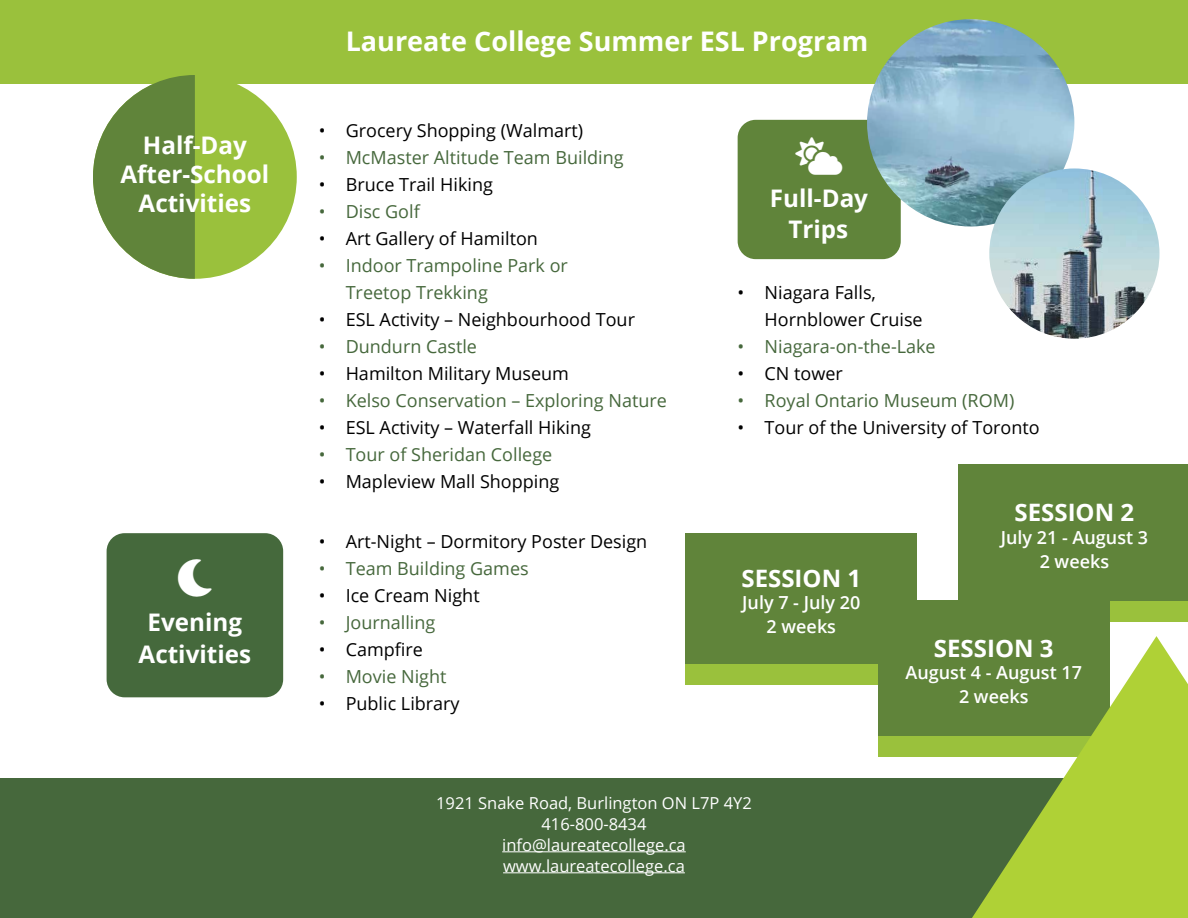
<style>
.page{position:relative;width:1188px;height:918px;background:#fff}
.page>*{position:absolute;margin:0;border:0;box-sizing:border-box;transform-origin:0 0}
.t1{font:700 27px "Open Sans";color:#fff}
.t2{font:700 24.15px/31.5px "Open Sans";color:#fff;text-align:center}
.t3{font:700 24px "Open Sans";color:#fff}
.t4{font:18px/27px "Open Sans";color:#000}
.t5{font:18px/27px "Open Sans";color:#46683c}
.t6{font:600 18px/24px "Open Sans";color:#fff;text-align:center}
.t7{font:16.5px/21px "Open Sans";color:#fff;text-align:center}
</style>
<div class="page">
<div style="left:685px;top:533px;width:231px;height:152px;background:#60843a"></div>
<div style="left:685px;top:664px;width:231px;height:21px;background:#9ac13c"></div>
<div style="left:959px;top:465px;width:229px;height:157px;background:#60843a"></div>
<div style="left:959px;top:601px;width:229px;height:21px;background:#9ac13c"></div>
<div style="left:0;top:779px;width:1188px;height:139px;background:#46683c"></div>
<hr style="left:502px;top:851px;width:184px;height:1px;background:#fff">
<hr style="left:503px;top:872px;width:182px;height:1px;background:#fff">
<div style="left:878px;top:600px;width:231px;height:151px;background:#60843a"></div>
<div style="left:878px;top:737px;width:231px;height:20px;background:#9ac13c"></div>
<svg style="left:972px;top:636px;width:216px;height:282px;fill:#afd136"></svg>
<div style="left:738px;top:120px;width:163px;height:139px;background:#60843a;border-radius:18px"></div>
<div style="left:107px;top:533px;width:176px;height:164px;background:#45693c;border-radius:18px"></div>
<div style="left:0;top:0;width:1188px;height:83px;background:#9ac13c"></div>
<div style="left:93px;top:75px;width:204px;height:204px;background:#9ac13c;border-radius:50%"></div>
<svg style="left:93px;top:75px;width:102px;height:204px"></svg>
<img style="left:867px;top:19px;width:207px;height:207px;border-radius:104px">
<img style="left:989px;top:168px;width:171px;height:171px;border-radius:85px">
<svg style="left:0;top:778px;width:46px;height:1px"></svg>
<h2 class="t2" style="left:120px;top:130px;width:150px;line-height:29.1px">Half-Day<br>After-School<br>Activities</h2>
<h2 class="t2" style="left:139px;top:606px;width:114px">Evening<br>Activities</h2>
<h1 class="t1" style="left:346px;top:22px;width:524px">Laureate College Summer ESL Program</h1>
<p class="t4" style="left:319px;top:116px;width:266px">• Grocery Shopping (Walmart)</p>
<p class="t5" style="left:319px;top:143px;width:307px">• McMaster Altitude Team Building</p>
<p class="t4" style="left:319px;top:170px;width:176px">• Bruce Trail Hiking</p>
<p class="t5" style="left:319px;top:197px;width:103px">• Disc Golf</p>
<p class="t4" style="left:319px;top:224px;width:221px">• Art Gallery of Hamilton</p>
<p class="t5" style="left:346px;top:251px;width:224px;text-indent:-27px">• Indoor Trampoline Park or<br>Treetop Trekking</p>
<p class="t4" style="left:319px;top:305px;width:318px">• ESL Activity – Neighbourhood Tour</p>
<p class="t5" style="left:319px;top:332px;width:160px">• Dundurn Castle</p>
<p class="t4" style="left:319px;top:359px;width:252px">• Hamilton Military Museum</p>
<p class="t5" style="left:319px;top:386px;width:350px">• Kelso Conservation – Exploring Nature</p>
<p class="t4" style="left:319px;top:413px;width:274px">• ESL Activity – Waterfall Hiking</p>
<p class="t5" style="left:319px;top:440px;width:235px">• Tour of Sheridan College</p>
<p class="t4" style="left:319px;top:467px;width:242px">• Mapleview Mall Shopping</p>
<p class="t4" style="left:319px;top:528px;width:330px">• Art-Night – Dormitory Poster Design</p>
<p class="t5" style="left:319px;top:555px;width:212px">• Team Building Games</p>
<p class="t4" style="left:319px;top:582px;width:162px">• Ice Cream Night</p>
<p class="t5" style="left:319px;top:609px;width:118px">• Journalling</p>
<p class="t4" style="left:319px;top:636px;width:106px">• Campfire</p>
<p class="t5" style="left:319px;top:663px;width:129px">• Movie Night</p>
<p class="t4" style="left:319px;top:690px;width:142px">• Public Library</p>
<h2 class="t2" style="left:770px;top:182px;width:100px">Full-Day<br>Trips</h2>
<p class="t4" style="left:765px;top:279px;width:160px;text-indent:-27px">• Niagara Falls,<br>Hornblower Cruise</p>
<p class="t5" style="left:738px;top:333px;width:200px">• Niagara-on-the-Lake</p>
<p class="t4" style="left:738px;top:360px;width:107px">• CN tower</p>
<p class="t5" style="left:738px;top:387px;width:278px">• Royal Ontario Museum (ROM)</p>
<p class="t4" style="left:738px;top:414px;width:304px">• Tour of the University of Toronto</p>
<h3 class="t3" style="left:742px;top:561px;width:121px">SESSION 1</h3>
<p class="t6" style="left:742px;top:590px;width:120px">July 7 - July 20<br>2 weeks</p>
<h3 class="t3" style="left:1015px;top:496px;width:121px">SESSION 2</h3>
<p class="t6" style="left:1001px;top:525px;width:149px">July 21 - August 3<br>2 weeks</p>
<h3 class="t3" style="left:934px;top:631px;width:121px">SESSION 3</h3>
<p class="t6" style="left:905px;top:660px;width:178px">August 4 - August 17<br>2 weeks</p>
<p class="t7" style="left:436px;top:792px;width:317px">1921 Snake Road, Burlington ON L7P 4Y2<br>416-800-8434<br>info@laureatecollege.ca www.laureatecollege.ca</p>
</div>
